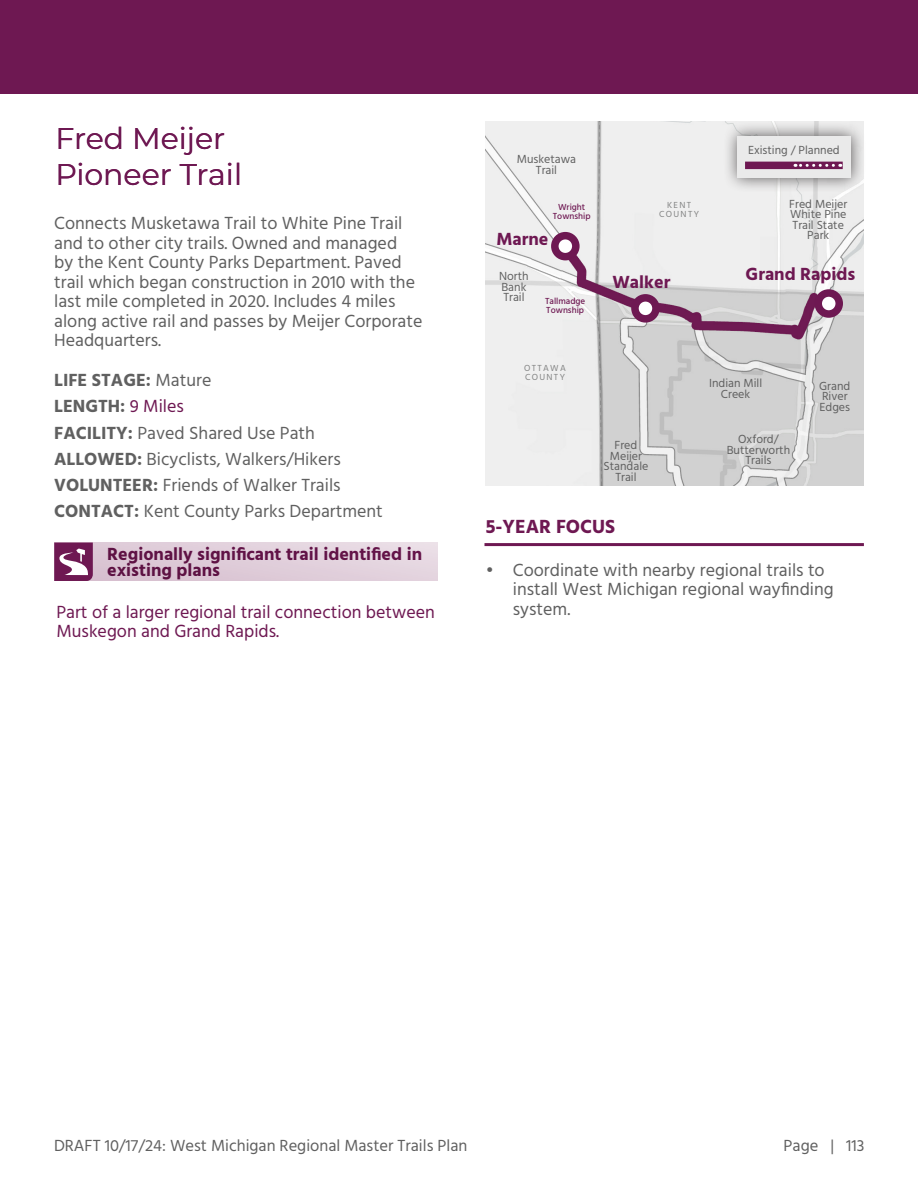
<style>
.page{position:relative;width:918px;height:1188px;background:#fff}
.page>*{position:absolute;margin:0;border:0;box-sizing:border-box;transform-origin:0 0}
.Heading_2{font:30px/36px "Montserrat";color:#6e1852}
.Body{font:700 19.5px "Hind";color:#6e1852}
.Body-2{font:18px/19.5px "Hind";color:#606060}
.Body-3{font:700 18px/16.5px "Hind";color:#6e1852}
.Body-4{font:18px/19.5px "Hind";color:#6e1852}
.Body-5{font:700 18px "Hind";color:#606060}
.t1{font:16.5px "Hind";color:#606060}
.Body-6{font:12px/10.5px "Hind";color:#606060;text-align:center}
.Body-7{font:500 9px/9px "Hind";color:#6e1852;text-align:center}
.Body-8{font:9px/9px "Hind";letter-spacing:.15em;color:#828383}
.s1{font-weight:400}
.s2{font-weight:400;color:#6e1852}
.s3{font-weight:700}
</style>
<div class="page">
<img style="left:486px;top:122px;width:378px;height:364px">
<div style="left:0;top:0;width:918px;height:94px;background:#6e1852"></div>
<div style="left:818px;top:293px;width:21px;height:21px;background:#fff;border-radius:50%"></div>
<div style="left:814px;top:289px;width:29px;height:29px;border:8px solid #6e1852;border-radius:50%"></div>
<div style="left:635px;top:298px;width:21px;height:21px;background:#fff;border-radius:50%"></div>
<div style="left:631px;top:294px;width:29px;height:29px;border:8px solid #6e1852;border-radius:50%"></div>
<hr style="left:484px;top:543px;width:380px;height:3px;background:#6e1852">
<div style="left:555px;top:236px;width:21px;height:21px;background:#fff;border-radius:50%"></div>
<div style="left:551px;top:232px;width:29px;height:28px;border:8px solid #6e1852;border-radius:50%"></div>
<div style="left:722px;top:121px;width:144px;height:72px;background:#231f20;opacity:.75"></div>
<div style="left:738px;top:136px;width:113px;height:42px;background:#eaeaea"></div>
<div style="left:745px;top:162px;width:98px;height:7px;background:#6e1852"></div>
<svg style="left:795px;top:164px;width:38px;height:3px"></svg>
<div style="left:54px;top:543px;width:384px;height:38px;background:linear-gradient(to bottom,#e5d5e0,#ddc8d6)"></div>
<svg style="left:54px;top:543px;width:39px;height:38px"></svg>
<p class="Heading_2" style="left:56px;top:119px;width:188px">Fred Meijer<br>Pioneer Trail</p>
<p class="Body-2" style="left:54px;top:215px;width:370px">Connects Musketawa Trail to White Pine Trail and to other city trails. Owned and managed<br>by the Kent County Parks Department. Paved trail which began construction in 2010 with the last mile completed in 2020. Includes 4 miles along active rail and passes by Meijer Corporate Headquarters.</p>
<p class="Body-5" style="left:54px;top:369px;width:159px">LIFE STAGE: <span class="s1">Mature</span></p>
<p class="Body-5" style="left:54px;top:396px;width:131px">LENGTH: <span class="s2">9 Miles</span></p>
<p class="Body-2" style="left:54px;top:424px;width:262px"><span class="s3">FACILITY:</span> Paved Shared Use Path</p>
<p class="Body-2" style="left:54px;top:450px;width:288px"><span class="s3">ALLOWED:</span> Bicyclists, Walkers/Hikers</p>
<p class="Body-2" style="left:54px;top:476px;width:288px"><span class="s3">VOLUNTEER:</span> Friends of Walker Trails</p>
<p class="Body-2" style="left:54px;top:503px;width:330px"><span class="s3">CONTACT:</span> Kent County Parks Department</p>
<p class="Body-3" style="left:107px;top:545px;width:316px">Regionally significant trail identified in existing plans</p>
<p class="Body-4" style="left:56px;top:603px;width:380px">Part of a larger regional trail connection between<br>Muskegon and Grand Rapids.</p>
<p class="Body-6" style="left:517px;top:154px;width:61px">Musketawa<br>Trail</p>
<p class="Body-6" style="left:748px;top:145px;width:93px">Existing / Planned</p>
<p class="Body-7" style="left:553px;top:203px;width:39px">Wright<br>Township</p>
<p class="Body-6" style="left:789px;top:199px;width:60px">Fred Meijer<br>White Pine<br>Trail State<br>Park</p>
<p class="Body-8" style="left:659px;top:201px;width:42px;text-align:center">KENT<br>COUNTY</p>
<p class="Body-3" style="left:496px;top:230px;width:54px">Marne</p>
<p class="Body-6" style="left:499px;top:271px;width:31px;text-align:left">North<br>Bank<br>Trail</p>
<p class="Body-7" style="left:545px;top:297px;width:42px;text-align:left">Tallmadge<br>Township</p>
<p class="Body-8" style="left:524px;top:364px;width:43px">OTTAWA<br>COUNTY</p>
<p class="Body-3" style="left:612px;top:273px;width:59px">Walker</p>
<p class="Body-6" style="left:604px;top:440px;width:46px">Fred<br>Meijer<br>Standale<br>Trail</p>
<p class="Body-3" style="left:746px;top:266px;width:111px">Grand Rapids</p>
<p class="Body-6" style="left:709px;top:379px;width:55px">Indian Mill<br>Creek</p>
<p class="Body-6" style="left:727px;top:434px;width:65px">Oxford/<br>Butterworth<br>Trails</p>
<p class="Body-6" style="left:819px;top:381px;width:33px;text-align:left">Grand<br>River<br>Edges</p>
<p class="Body" style="left:486px;top:515px;width:131px">5-YEAR FOCUS</p>
<p class="Body-2" style="left:513px;top:561px;width:322px;text-indent:-27px">• Coordinate with nearby regional trails to install West Michigan regional wayfinding system.</p>
<p class="t1" style="left:54px;top:1135px;width:415px">DRAFT 10/17/24: West Michigan Regional Master Trails Plan</p>
<p class="t1" style="left:784px;top:1135px;width:83px">Page | 113</p>
</div>
